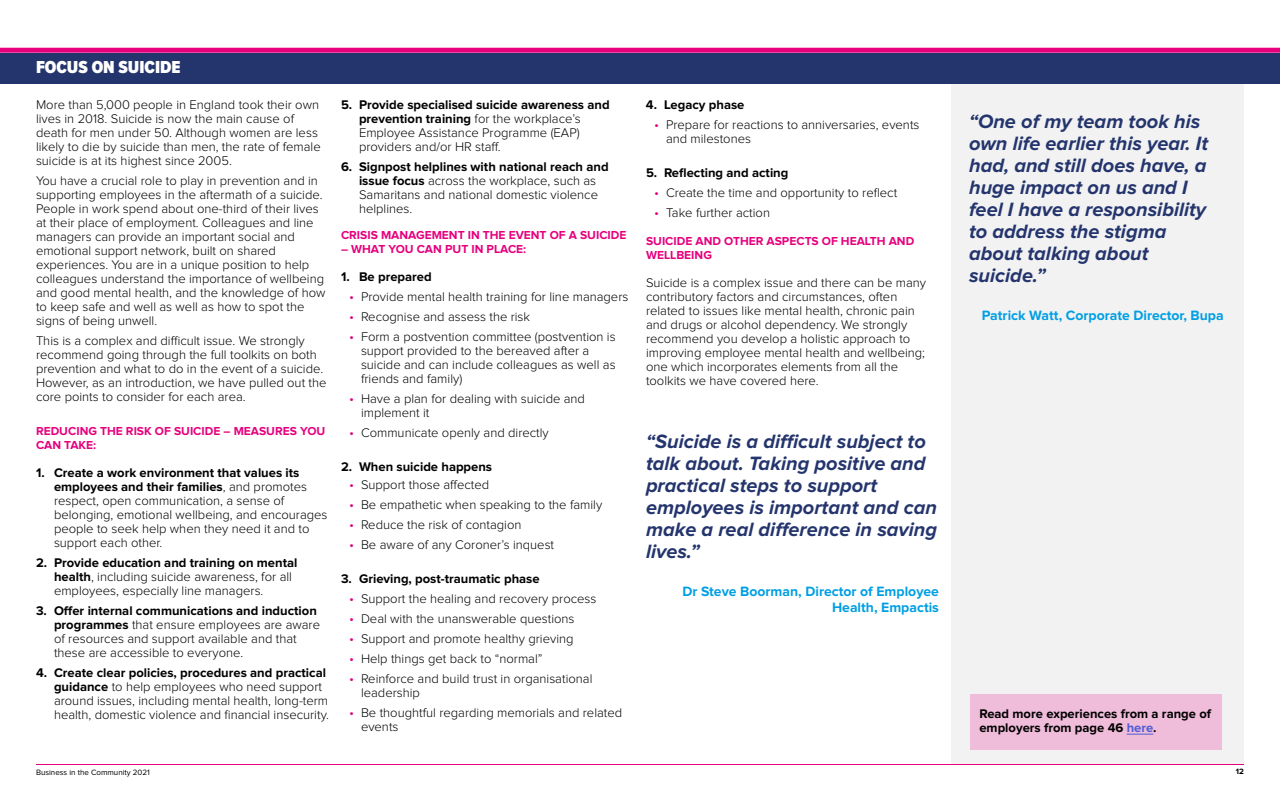
<style>
.page{position:relative;width:1280px;height:800px;background:#fff}
.page>*{position:absolute;margin:0;border:0;box-sizing:border-box;transform-origin:0 0}
.t1{font:italic 700 20px/22px "Proxima Nova";color:#24356d}
.t2{font:900 18px "Proxima Nova Cond";color:#fff}
.t3{font:700 14px/16px "Proxima Nova";color:#009fe3;text-align:right}
.t4{font:300 13px/14px "Proxima Nova";color:#000}
.t5{font:700 13px/14px "Proxima Nova";color:#000}
.t6{font:700 12px/14px "Proxima Nova";color:#e6007e}
.t7{font:8px "Proxima Nova";color:#000}
.t8{font:700 8px "Proxima Nova";color:#000}
.s1{font-weight:700}
.s2{font-size:14px;color:#e6007e}
.s3{color:#4f5cd6}
</style>
<div class="page">
<hr style="left:36px;top:764px;width:1208px;height:1px;background:#e6007e">
<div style="left:0;top:48px;width:1280px;height:5px;background:#e6007e"></div>
<div style="left:951px;top:84px;width:293px;height:680px;background:#f2f2f3"></div>
<div style="left:0;top:53px;width:1280px;height:31px;background:#24356d"></div>
<div style="left:970px;top:694px;width:252px;height:56px;background:#efbcd9"></div>
<svg style="left:1127px;top:734px;width:26px;height:1px"></svg>
<h2 class="t2" style="left:36px;top:54px;width:146px">FOCUS ON SUICIDE</h2>
<p class="t4" style="left:36px;top:98px;width:286px">More than 5,000 people in England took their own lives in 2018. Suicide is now the main cause of death for men under 50. Although women are less likely to die by suicide than men, the rate of female suicide is at its highest since 2005.</p>
<p class="t4" style="left:36px;top:174px;width:291px">You have a crucial role to play in prevention and in supporting employees in the aftermath of a suicide.<br>People in work spend about one-third of their lives at their place of employment. Colleagues and line managers can provide an important social and emotional support network, built on shared experiences. You are in a unique position to help colleagues understand the importance of wellbeing and good mental health, and the knowledge of how to keep safe and well as well as how to spot the signs of being unwell.</p>
<p class="t4" style="left:36px;top:334px;width:292px">This is a complex and difficult issue. We strongly recommend going through the full toolkits on both prevention and what to do in the event of a suicide.<br>However, as an introduction, we have pulled out the core points to consider for each area.</p>
<p class="t6" style="left:36px;top:424px;width:291px">REDUCING THE RISK OF SUICIDE – MEASURES YOU<br>CAN TAKE:</p>
<p class="t4" style="left:54px;top:466px;width:275px;text-indent:-18px"><span class="s1">1. Create a work environment that values its employees and their families</span>, and promotes respect, open communication, a sense of belonging, emotional wellbeing, and encourages people to seek help when they need it and to support each other.</p>
<p class="t4" style="left:54px;top:556px;width:245px;text-indent:-18px"><span class="s1">2. Provide education and training on mental health</span>, including suicide awareness, for all employees, especially line managers.</p>
<p class="t4" style="left:54px;top:604px;width:268px;text-indent:-18px"><span class="s1">3. Offer internal communications and induction programmes</span> that ensure employees are aware of resources and support available and that these are accessible to everyone.</p>
<p class="t4" style="left:54px;top:666px;width:277px;text-indent:-18px"><span class="s1">4. Create clear policies, procedures and practical guidance</span> to help employees who need support around issues, including mental health, long-term health, domestic violence and financial insecurity.</p>
<p class="t4" style="left:359px;top:98px;width:252px;text-indent:-18px"><span class="s1">5. Provide specialised suicide awareness and prevention training</span> for the workplace’s Employee Assistance Programme (EAP) providers and/or HR staff.</p>
<p class="t4" style="left:359px;top:160px;width:251px;text-indent:-18px"><span class="s1">6. Signpost helplines with national reach and issue focus</span> across the workplace, such as Samaritans and national domestic violence helplines.</p>
<p class="t6" style="left:341px;top:229px;width:287px">CRISIS MANAGEMENT IN THE EVENT OF A SUICIDE</p>
<p class="t6" style="left:341px;top:243px;width:187px">– WHAT YOU CAN PUT IN PLACE:</p>
<p class="t5" style="left:341px;top:270px;width:92px">1. Be prepared</p>
<p class="t4" style="left:349px;top:290px;width:281px"><span class="s2">•</span> Provide mental health training for line managers</p>
<p class="t4" style="left:349px;top:310px;width:183px"><span class="s2">•</span> Recognise and assess the risk</p>
<p class="t4" style="left:361px;top:330px;width:256px;text-indent:-12px"><span class="s2">•</span> Form a postvention committee (postvention is support provided to the bereaved after a suicide and can include colleagues as well as friends and family)</p>
<p class="t4" style="left:361px;top:392px;width:226px;text-indent:-12px"><span class="s2">•</span> Have a plan for dealing with suicide and implement it</p>
<p class="t4" style="left:349px;top:426px;width:201px"><span class="s2">•</span> Communicate openly and directly</p>
<p class="t5" style="left:341px;top:460px;width:153px">2. When suicide happens</p>
<p class="t4" style="left:349px;top:478px;width:142px"><span class="s2">•</span> Support those affected</p>
<p class="t4" style="left:349px;top:498px;width:255px"><span class="s2">•</span> Be empathetic when speaking to the family</p>
<p class="t4" style="left:349px;top:518px;width:174px"><span class="s2">•</span> Reduce the risk of contagion</p>
<p class="t4" style="left:349px;top:538px;width:207px"><span class="s2">•</span> Be aware of any Coroner’s inquest</p>
<p class="t5" style="left:341px;top:572px;width:200px">3. Grieving, post-traumatic phase</p>
<p class="t4" style="left:349px;top:592px;width:249px"><span class="s2">•</span> Support the healing and recovery process</p>
<p class="t4" style="left:349px;top:612px;width:227px"><span class="s2">•</span> Deal with the unanswerable questions</p>
<p class="t4" style="left:349px;top:632px;width:226px"><span class="s2">•</span> Support and promote healthy grieving</p>
<p class="t4" style="left:349px;top:652px;width:195px"><span class="s2">•</span> Help things get back to “normal”</p>
<p class="t4" style="left:361px;top:672px;width:233px;text-indent:-12px"><span class="s2">•</span> Reinforce and build trust in organisational leadership</p>
<p class="t4" style="left:361px;top:706px;width:263px;text-indent:-12px"><span class="s2">•</span> Be thoughtful regarding memorials and related events</p>
<p class="t5" style="left:646px;top:98px;width:100px">4. Legacy phase</p>
<p class="t4" style="left:666px;top:118px;width:255px;text-indent:-12px"><span class="s2">•</span> Prepare for reactions to anniversaries, events and milestones</p>
<p class="t5" style="left:646px;top:166px;width:144px">5. Reflecting and acting</p>
<p class="t4" style="left:654px;top:186px;width:245px"><span class="s2">•</span> Create the time and opportunity to reflect</p>
<p class="t4" style="left:654px;top:206px;width:118px"><span class="s2">•</span> Take further action</p>
<p class="t6" style="left:646px;top:234px;width:270px">SUICIDE AND OTHER ASPECTS OF HEALTH AND<br>WELLBEING</p>
<p class="t4" style="left:646px;top:276px;width:282px">Suicide is a complex issue and there can be many contributory factors and circumstances, often related to issues like mental health, chronic pain and drugs or alcohol dependency. We strongly recommend you develop a holistic approach to improving employee mental health and wellbeing; one which incorporates elements from all the toolkits we have covered here.</p>
<h1 class="t1" style="left:646px;top:431px;width:293px">“Suicide is a difficult subject to talk about. Taking positive and practical steps to support employees is important and can make a real difference in saving lives.”</h1>
<p class="t3" style="left:682px;top:583px;width:258px">Dr Steve Boorman, Director of Employee<br>Health, Empactis</p>
<h1 class="t1" style="left:969px;top:111px;width:241px">“One of my team took his own life earlier this year. It had, and still does have, a huge impact on us and I feel I have a responsibility to address the stigma about talking about suicide.”</h1>
<p class="t3" style="left:982px;top:307px;width:243px">Patrick Watt, Corporate Director, Bupa</p>
<p class="t5" style="left:979px;top:707px;width:233px">Read more experiences from a range of employers from page 46 <span class="s3">here</span>.</p>
<p class="t7" style="left:36px;top:768px;width:115px">Business in the Community 2021</p>
<p class="t8" style="left:1236px;top:767px;width:10px">12</p>
</div>
